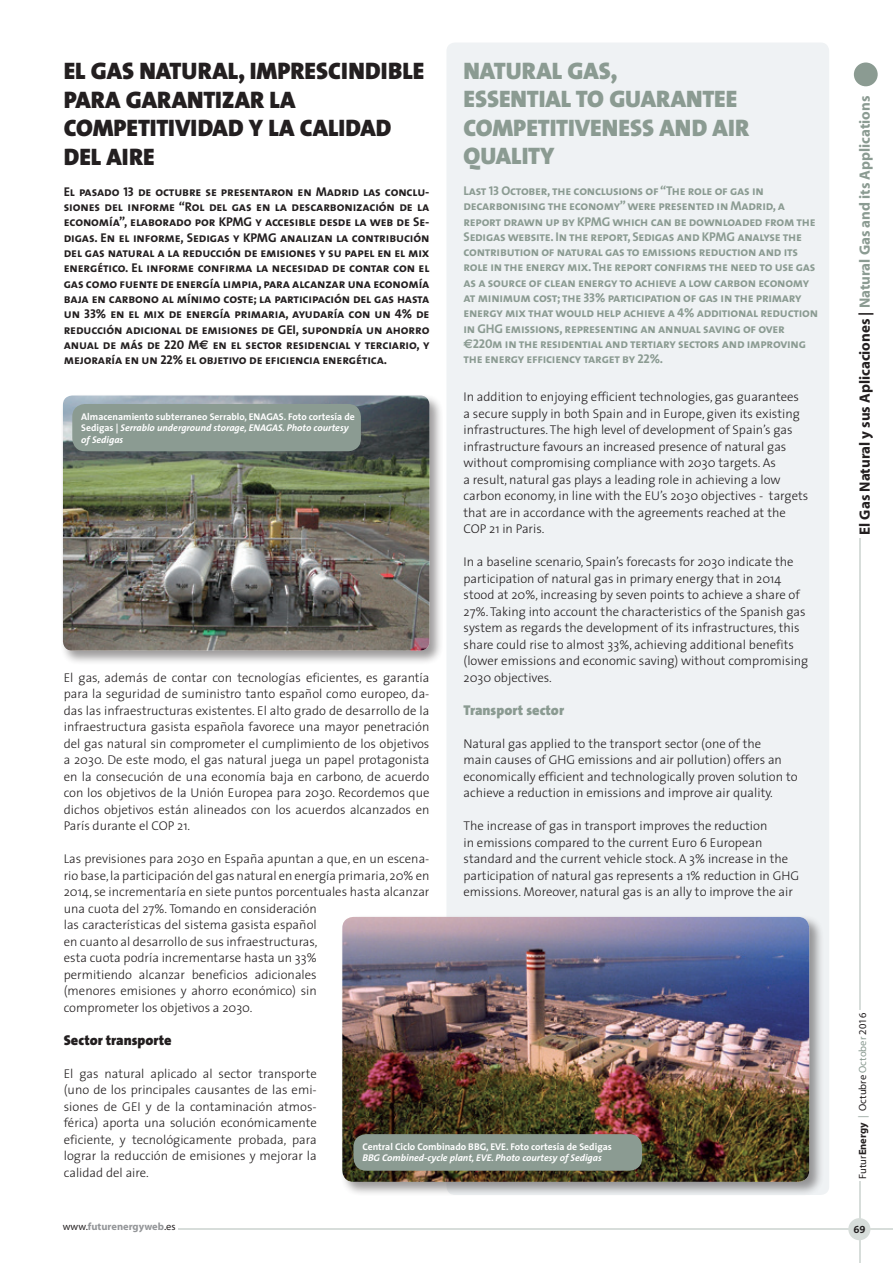
<style>
.page{position:relative;width:893px;height:1263px;background:#fff}
.page>*{position:absolute;margin:0;border:0;box-sizing:border-box;transform-origin:0 0}
.Titular_Grande{font:24px/28.8px "The Sans Black Caps";color:#231f20}
.Titular_Grande-2{font:24px/28.5px "The Sans Black Caps";color:#8b9b92}
.t1{font:700 15px "Myriad";color:#231f20}
.Ladillo_Texto_-_espa{font:900 14.25px "The Sans";color:#231f20}
.Ladillo_Texto{font:900 14.25px "The Sans";color:#8b9b92}
.Texto_ingles{font:300 12.75px/16.5px "The Sans";color:#231f20}
.Texto{font:300 12.75px/16.5px "The Sans";color:#231f20;text-align:justify}
.Titular_Grande-3{font:12.75px/15.3px "The Sans Bold Caps";letter-spacing:-.01em;color:#231f20;text-align:justify}
.Titular_Grande-4{font:12.75px/15.3px "The Sans Bold Caps";letter-spacing:-.02em;color:#8b9b92}
.t2{font:10.5px "Myriad";color:#231f20}
.t3{font:700 10.5px "Myriad";color:#939598}
.t4{font:10.5px "The Sans Bold Caps";color:#231f20}
.t5{font:700 9.75px/11.7px "The Sans";color:#fff}
.s1{font-family:"Euro Sans";font-weight:700}
.s2{font-style:italic}
.s3{color:#8b9b92}
.s4{font-weight:700}
.s5{font-weight:400;color:#231f20}
</style>
<div class="page">
<div style="left:446px;top:43px;width:383px;height:1152px;background:#eff2f4;border-radius:9px"></div>
<div style="left:340px;top:914px;width:484px;height:282px;background:#231f20;opacity:.45"></div>
<img style="left:342px;top:917px;width:467px;height:265px">
<div style="left:61px;top:393px;width:383px;height:272px;background:#231f20;opacity:.45"></div>
<img style="left:63px;top:395px;width:366px;height:256px">
<div style="left:72px;top:404px;width:289px;height:47px;background:#8b9b92;border-radius:13px"></div>
<div style="left:353px;top:1134px;width:289px;height:37px;background:#8b9b92;border-radius:13px"></div>
<hr style="left:860px;top:538px;width:1px;height:472px;background:#d7ddda">
<div style="left:854px;top:63px;width:24px;height:23px;background:#8b9b92;border-radius:50%"></div>
<hr style="left:178px;top:1228px;width:715px;height:2px;background:#d7ddda">
<hr style="left:859px;top:1181px;width:1px;height:82px;background:#d7ddda">
<div style="left:848px;top:1218px;width:22px;height:22px;background:#d7ddda;border-radius:50%"></div>
<p class="Titular_Grande" style="left:64px;top:56px;width:362px">EL GAS NATURAL, IMPRESCINDIBLE<br>PARA GARANTIZAR LA<br>COMPETITIVIDAD Y LA CALIDAD<br>DEL AIRE</p>
<p class="Titular_Grande-3" style="left:64px;top:184px;width:367px">El pasado 13 de octubre se presentaron en Madrid las conclu&shy;siones del informe “Rol del gas en la descarbonización de la economía”, elaborado por KPMG y accesible desde la web de Se&shy;digas. En el informe, Sedigas y KPMG analizan la contribución del gas natural a la reducción de emisiones y su papel en el mix energético. El informe confirma la necesidad de contar con el gas como fuente de energía limpia, para alcanzar una economía baja en carbono al mínimo coste; la participación del gas hasta un 33% en el mix de energía primaria, ayudaría con un 4% de reducción adicional de emisiones de GEI, supondría un ahorro anual de más de 220 M<span class="s1">€</span> en el sector residencial y terciario, y mejoraría en un 22% el objetivo de eficiencia energética.</p>
<p class="Titular_Grande-2" style="left:463px;top:56px;width:156px">NATURAL GAS,</p>
<p class="Titular_Grande-2" style="left:463px;top:85px;width:275px">ESSENTIAL TO GUARANTEE</p>
<p class="Titular_Grande-2" style="left:463px;top:113px;width:287px">COMPETITIVENESS AND AIR<br>QUALITY</p>
<p class="Titular_Grande-4" style="left:463px;top:183px;width:356px">Last 13 October, the conclusions of “The role of gas in decarbonising the economy” were presented in Madrid, a report drawn up by KPMG which can be downloaded from the Sedigas website. In the report, Sedigas and KPMG analyse the contribution of natural gas to emissions reduction and its role in the energy mix. The report confirms the need to use gas as a source of clean energy to achieve a low carbon economy at minimum cost; the 33% participation of gas in the primary energy mix that would help achieve a 4% additional reduction in GHG emissions, representing an annual saving of over <span class="s1">€</span>220m in the residential and tertiary sectors and improving the energy efficiency target by 22%.</p>
<p class="Texto_ingles" style="left:463px;top:388px;width:346px">In addition to enjoying efficient technologies, gas guarantees a secure supply in both Spain and in Europe, given its existing infrastructures. The high level of development of Spain’s gas infrastructure favours an increased presence of natural gas without compromising compliance with 2030 targets. As<br>a result, natural gas plays a leading role in achieving a low carbon economy, in line with the EU’s 2030 objectives - targets that are in accordance with the agreements reached at the COP 21 in Paris.</p>
<p class="Texto_ingles" style="left:463px;top:553px;width:346px">In a baseline scenario, Spain’s forecasts for 2030 indicate the participation of natural gas in primary energy that in 2014 stood at 20%, increasing by seven points to achieve a share of 27%. Taking into account the characteristics of the Spanish gas system as regards the development of its infrastructures, this share could rise to almost 33%, achieving additional benefits (lower emissions and economic saving) without compromising 2030 objectives.</p>
<p class="Ladillo_Texto" style="left:463px;top:698px;width:102px">Transport sector</p>
<p class="Texto_ingles" style="left:463px;top:735px;width:336px">Natural gas applied to the transport sector (one of the<br>main causes of GHG emissions and air pollution) offers an economically efficient and technologically proven solution to achieve a reduction in emissions and improve air quality.</p>
<p class="Texto_ingles" style="left:463px;top:817px;width:337px">The increase of gas in transport improves the reduction<br>in emissions compared to the current Euro 6 European standard and the current vehicle stock. A 3% increase in the participation of natural gas represents a 1% reduction in GHG emissions. Moreover, natural gas is an ally to improve the air</p>
<p class="t5" style="left:81px;top:410px;width:275px">Almacenamiento subterraneo Serrablo, ENAGAS. Foto cortesía de<br>Sedigas | <span class="s2">Serrablo underground storage, ENAGAS. Photo courtesy of Sedigas</span></p>
<p class="Texto" style="left:64px;top:669px;width:367px">El gas, además de contar con tecnologías eficientes, es garantía para la seguridad de suministro tanto español como europeo, da&shy;das las infraestructuras existentes. El alto grado de desarrollo de la infraestructura gasista española favorece una mayor penetración del gas natural sin comprometer el cumplimiento de los objetivos a 2030. De este modo, el gas natural juega un papel protagonista en la consecución de una economía baja en carbono, de acuerdo con los objetivos de la Unión Europea para 2030. Recordemos que dichos objetivos están alineados con los acuerdos alcanzados en París durante el COP 21.</p>
<p class="Texto" style="left:64px;top:850px;width:367px;text-align:left">Las previsiones para 2030 en España apuntan a que, en un escena&shy;rio base, la participación del gas natural en energía primaria, 20% en 2014, se incrementaría en siete puntos porcentuales hasta alcanzar una cuota del 27%. Tomando en consideración<br>las características del sistema gasista español<br>en cuanto al desarrollo de sus infraestructuras,<br>esta cuota podría incrementarse hasta un 33%<br>permitiendo alcanzar beneficios adicionales<br>(menores emisiones y ahorro económico) sin<br>comprometer los objetivos a 2030.</p>
<p class="Ladillo_Texto_-_espa" style="left:64px;top:1028px;width:109px">Sector transporte</p>
<p class="Texto" style="left:64px;top:1065px;width:254px">El gas natural aplicado al sector transporte (uno de los principales causantes de las emi&shy;siones de GEI y de la contaminación atmos&shy;férica) aporta una solución económicamente eficiente, y tecnológicamente probada, para lograr la reducción de emisiones y mejorar la calidad del aire.</p>
<p class="t5" style="left:362px;top:1140px;width:251px">Central Ciclo Combinado BBG, EVE. Foto cortesía de Sedigas<br><span class="s2">BBG Combined-cycle plant, EVE. Photo courtesy of Sedigas</span></p>
<p class="t1" style="left:857px;top:535px;width:441px;rotate:-90deg">El Gas Natural y sus Aplicaciones | <span class="s3">Natural Gas and its Applications</span></p>
<p class="t2" style="left:857px;top:1178px;width:167px;rotate:-90deg">Futur<span class="s4">Energy</span> <span class="s3">|</span> Octubre <span class="s3">October</span> 2016</p>
<p class="t3" style="left:63px;top:1220px;width:114px"><span class="s5">www.</span>futurenergyweb<span class="s5">.es</span></p>
<p class="t4" style="left:853px;top:1220px;width:14px">69</p>
</div>
